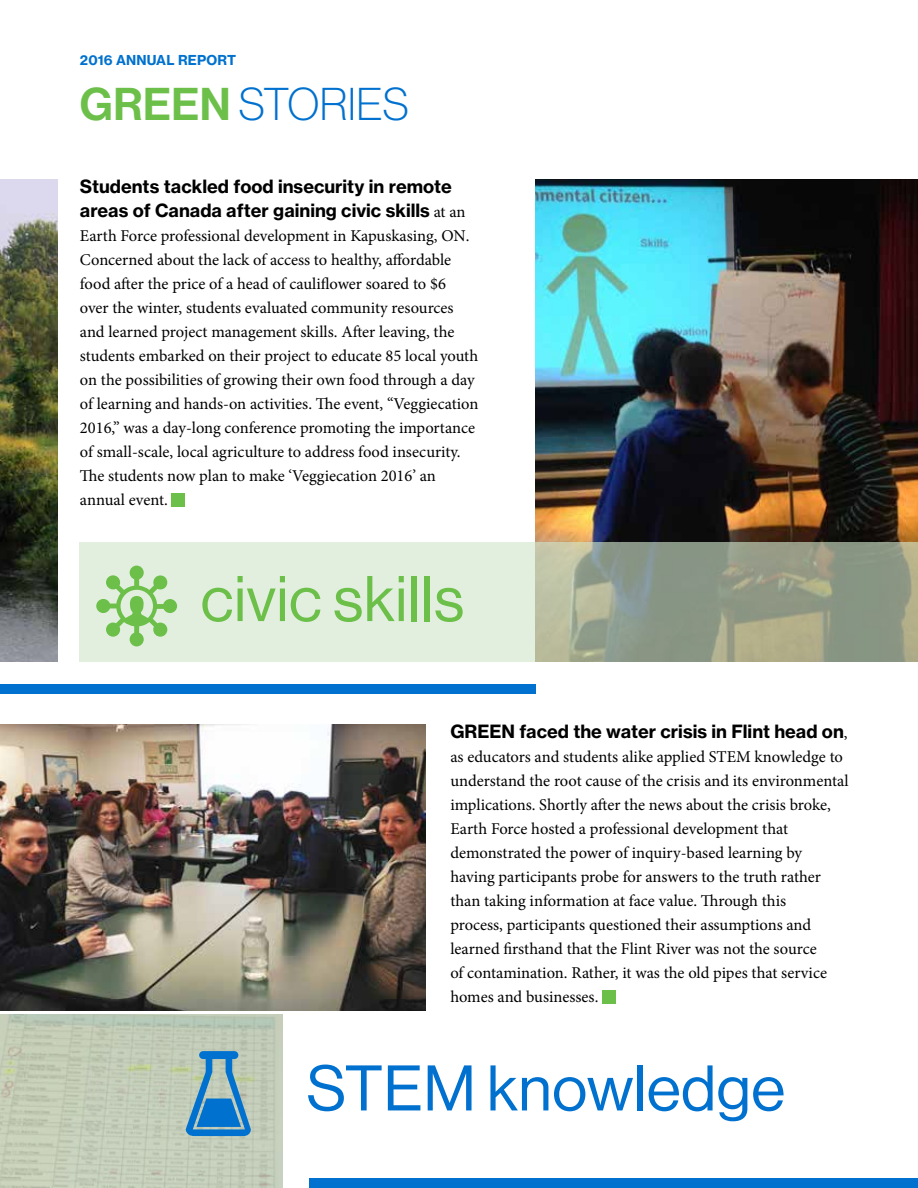
<style>
.page{position:relative;width:918px;height:1188px;background:#fff}
.page>*{position:absolute;margin:0;border:0;box-sizing:border-box;transform-origin:0 0}
.t1{font:63px "N Haas Grotesk DS Pro 55 Rg";letter-spacing:.01em;color:#0071ce}
.t2{font:63px "N Haas Grotesk DS Pro 55 Rg";letter-spacing:.01em;color:#6cc04a}
.t3{font:45px "N Haas Grotesk DS Pro 35 X Lt";letter-spacing:.005em;color:#0071ce}
.t4{font:18px/24px "N Haas Grotesk TX Pro 75 Bd";color:#000}
.t5{font:16.5px/24px "Minion Pro";color:#000}
.t6{font:13.5px "N Haas Grotesk TX Pro 75 Bd";letter-spacing:.01em;color:#0071ce}
.s1{font-family:"N Haas Grotesk DS Pro 65 Md";color:#6cc04a}
.s2{font-family:"Minion Pro";font-size:16.5px}
</style>
<div class="page">
<img style="left:0;top:179px;width:58px;height:483px">
<img style="left:536px;top:179px;width:382px;height:363px">
<img style="left:0;top:725px;width:426px;height:285px">
<svg style="left:80px;top:542px;width:838px;height:120px;background:#bec8b5"></svg>
<hr style="left:917px;top:945px;width:1px;height:243px;background:#d2e7cd">
<svg style="left:0;top:1015px;width:282px;height:173px;background:#c1cbb6"></svg>
<div style="left:0;top:685px;width:536px;height:9px;background:#0071ce"></div>
<div style="left:310px;top:1178px;width:608px;height:10px;background:#0071ce"></div>
<div style="left:172px;top:494px;width:13px;height:13px;background:#6cc04a"></div>
<div style="left:602px;top:990px;width:13px;height:13px;background:#6cc04a"></div>
<svg style="left:96px;top:566px;width:81px;height:80px;background:#b8deaa"></svg>
<svg style="left:186px;top:1051px;width:65px;height:85px;background:#649fc0"></svg>
<hr style="left:917px;top:0;width:1px;height:149px;background:#d2e7cd">
<p class="t6" style="left:80px;top:51px;width:158px">2016 ANNUAL REPORT</p>
<h2 class="t3" style="left:80px;top:79px;width:331px"><span class="s1">GREEN</span> STORIES</h2>
<p class="t4" style="left:80px;top:175px;width:387px">Students tackled food insecurity in remote areas of Canada after gaining civic skills <span class="s2">at an</span></p>
<p class="t5" style="left:80px;top:224px;width:400px">Earth Force professional development in Kapuskasing, ON.<br>Concerned about the lack of access to healthy, affordable food after the price of a head of cauliflower soared to $6 over the winter, students evaluated community resources and learned project management skills. After leaving, the students embarked on their project to educate 85 local youth on the possibilities of growing their own food through a day of learning and hands-on activities. The event, “Veggiecation 2016,” was a day-long conference promoting the importance of small-scale, local agriculture to address food insecurity.<br>The students now plan to make ‘Veggiecation 2016’ an annual event.</p>
<h1 class="t2" style="left:201px;top:563px;width:265px">civic skills</h1>
<p class="t4" style="left:450px;top:719px;width:399px">GREEN faced the water crisis in Flint head on<span class="s2">,</span></p>
<p class="t5" style="left:450px;top:744px;width:400px">as educators and students alike applied STEM knowledge to understand the root cause of the crisis and its environmental implications. Shortly after the news about the crisis broke, Earth Force hosted a professional development that demonstrated the power of inquiry-based learning by having participants probe for answers to the truth rather than taking information at face value. Through this<br>process, participants questioned their assumptions and learned firsthand that the Flint River was not the source<br>of contamination. Rather, it was the old pipes that service homes and businesses.</p>
<h1 class="t1" style="left:307px;top:1053px;width:480px">STEM knowledge</h1>
</div>
